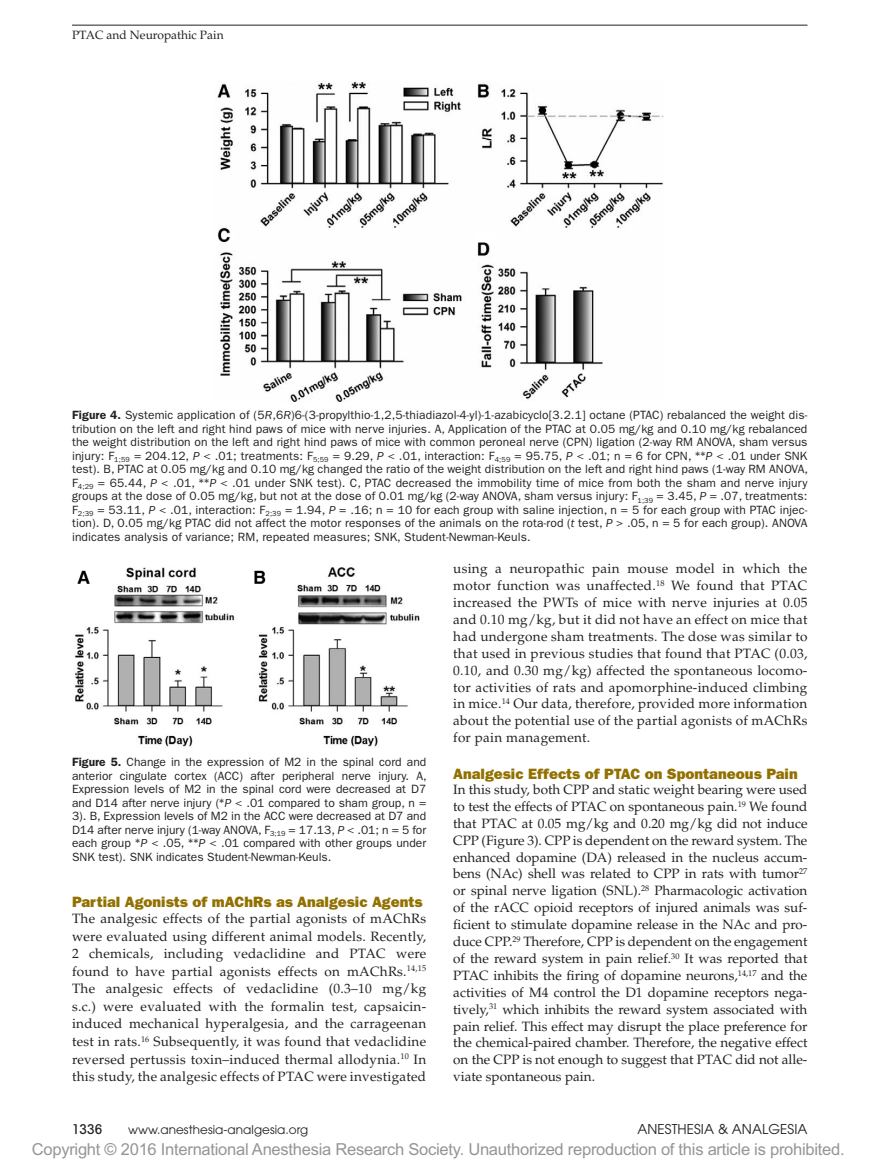
<style>
.page{position:relative;width:878px;height:1175px;background:#fff}
.page>*{position:absolute;margin:0;border:0;box-sizing:border-box;transform-origin:0 0}
.t1{font:16.5px "Arial MT Std";letter-spacing:-.015em;color:#939598}
.t2{font:15px "ITC Franklin Gothic Std Hvy";color:#927100}
.t3{font:13.5px/17px "Palatino LT Std";letter-spacing:.02em;color:#231f20;text-align:justify}
.t4{font:13.5px "Avant Garde";letter-spacing:.005em;color:#231f20}
.t5{font:500 condensed 13.5px "Avant Garde";color:#231f20}
.t6{font:12px/13.5px "ITC Franklin Gothic Std";color:#231f20;text-align:justify}
.t7{font:12px "Avant Garde";letter-spacing:.005em;color:#231f20}
.t8{font:12px "Palatino LT Std";color:#231f20}
.s1{font-weight:600}
.s2{font-style:italic}
.s3{font-family:"Cambria Math"}
</style>
<div class="page">
<hr style="left:72px;top:25px;width:735px;height:1px;background:#231f20">
<img style="left:217px;top:82px;width:447px;height:320px">
<img style="left:75px;top:567px;width:345px;height:180px">
<p class="t8" style="left:72px;top:28px;width:153px">PTAC and Neuropathic Pain</p>
<p class="t6" style="left:72px;top:408px;width:737px"><span class="s1">Figure 4.</span> Systemic application of (5<span class="s2">R</span>,6<span class="s2">R</span>)6-(3-propylthio-1,2,5-thiadiazol-4-yl)-1-azabicyclo[3.2.1] octane (PTAC) rebalanced the weight dis&shy;tribution on the left and right hind paws of mice with nerve injuries. A, Application of the PTAC at 0.05 mg/kg and 0.10 mg/kg rebalanced the weight distribution on the left and right hind paws of mice with common peroneal nerve (CPN) ligation (2-way RM ANOVA, sham versus injury: F<sub>1;59</sub> = 204.12, <span class="s2">P</span> &lt; .01; treatments: F<sub>5;59</sub> = 9.29, <span class="s2">P</span> &lt; .01, interaction: F<sub>4;59</sub> = 95.75, <span class="s2">P</span> &lt; .01; n = 6 for CPN, <span class="s3">**</span><span class="s2">P</span> &lt; .01 under SNK test). B, PTAC at 0.05 mg/kg and 0.10 mg/kg changed the ratio of the weight distribution on the left and right hind paws (1-way RM ANOVA, F<sub>4;29</sub> = 65.44, <span class="s2">P</span> &lt; .01, <span class="s3">**</span><span class="s2">P</span> &lt; .01 under SNK test). C, PTAC decreased the immobility time of mice from both the sham and nerve injury groups at the dose of 0.05 mg/kg, but not at the dose of 0.01 mg/kg (2-way ANOVA, sham versus injury: F<sub>1;39</sub> = 3.45, <span class="s2">P</span> = .07, treatments:<br>F<sub>2;39</sub> = 53.11, <span class="s2">P</span> &lt; .01, interaction: F<sub>2;39</sub> = 1.94, <span class="s2">P</span> = .16; n = 10 for each group with saline injection, n = 5 for each group with PTAC injec&shy;tion). D, 0.05 mg/kg PTAC did not affect the motor responses of the animals on the rota-rod (<span class="s2">t</span> test, <span class="s2">P</span> &gt; .05, n = 5 for each group). ANOVA indicates analysis of variance; RM, repeated measures; SNK, Student-Newman-Keuls.</p>
<p class="t6" style="left:72px;top:755px;width:356px"><span class="s1">Figure 5.</span> Change in the expression of M2 in the spinal cord and anterior cingulate cortex (ACC) after peripheral nerve injury. A, Expression levels of M2 in the spinal cord were decreased at D7 and D14 after nerve injury (<span class="s3">*</span><span class="s2">P</span> &lt; .01 compared to sham group, n = 3). B, Expression levels of M2 in the ACC were decreased at D7 and D14 after nerve injury (1-way ANOVA, F<sub>3;19</sub> = 17.13, <span class="s2">P</span> &lt; .01; n = 5 for each group <span class="s3">*</span><span class="s2">P</span> &lt; .05, <span class="s3">**</span><span class="s2">P</span> &lt; .01 compared with other groups under SNK test). SNK indicates Student-Newman-Keuls.</p>
<p class="t2" style="left:72px;top:893px;width:352px">Partial Agonists of mAChRs as Analgesic Agents</p>
<p class="t3" style="left:72px;top:909px;width:356px;line-height:17.5px">The analgesic effects of the partial agonists of mAChRs were evaluated using different animal models. Recently, 2 chemicals, including vedaclidine and PTAC were found to have partial agonists effects on mAChRs.<sup>14,15<br></sup>The analgesic effects of vedaclidine (0.3–10 mg/kg s.c.) were evaluated with the formalin test, capsaicin&shy;induced mechanical hyperalgesia, and the carrageenan test in rats.<sup>16</sup> Subsequently, it was found that vedaclidine reversed pertussis toxin–induced thermal allodynia.<sup>10</sup> In this study, the analgesic effects of PTAC were investigated</p>
<p class="t3" style="left:453px;top:560px;width:356px">using a neuropathic pain mouse model in which the motor function was unaffected.<sup>18</sup> We found that PTAC increased the PWTs of mice with nerve injuries at 0.05 and 0.10 mg/kg, but it did not have an effect on mice that had undergone sham treatments. The dose was similar to that used in previous studies that found that PTAC (0.03, 0.10, and 0.30 mg/kg) affected the spontaneous locomo&shy;tor activities of rats and apomorphine-induced climbing in mice.<sup>14</sup> Our data, therefore, provided more information about the potential use of the partial agonists of mAChRs for pain management.</p>
<p class="t2" style="left:453px;top:764px;width:346px">Analgesic Effects of PTAC on Spontaneous Pain</p>
<p class="t3" style="left:453px;top:781px;width:356px">In this study, both CPP and static weight bearing were used to test the effects of PTAC on spontaneous pain.<sup>19</sup> We found that PTAC at 0.05 mg/kg and 0.20 mg/kg did not induce CPP (Figure 3). CPP is dependent on the reward system. The enhanced dopamine (DA) released in the nucleus accum&shy;bens (NAc) shell was related to CPP in rats with tumor<sup>27 </sup>or spinal nerve ligation (SNL).<sup>28</sup> Pharmacologic activation of the rACC opioid receptors of injured animals was suf&shy;ficient to stimulate dopamine release in the NAc and pro&shy;duce CPP.<sup>29</sup> Therefore, CPP is dependent on the engagement of the reward system in pain relief.<sup>30</sup> It was reported that PTAC inhibits the firing of dopamine neurons,<sup>14,17</sup> and the activities of M4 control the D1 dopamine receptors nega&shy;tively,<sup>31</sup> which inhibits the reward system associated with pain relief. This effect may disrupt the place preference for the chemical-paired chamber. Therefore, the negative effect on the CPP is not enough to suggest that PTAC did not alle&shy;viate spontaneous pain.</p>
<p class="t5" style="left:72px;top:1121px;width:32px">1336</p>
<p class="t7" style="left:128px;top:1123px;width:182px">www.anesthesia-analgesia.org</p>
<p class="t4" style="left:637px;top:1121px;width:171px">ANESTHESIA &amp; ANALGESIA</p>
<p class="t1" style="left:32px;top:1140px;width:814px">Copyright © 2016 International Anesthesia Research Society. Unauthorized reproduction of this article is prohibited.</p>
</div>
